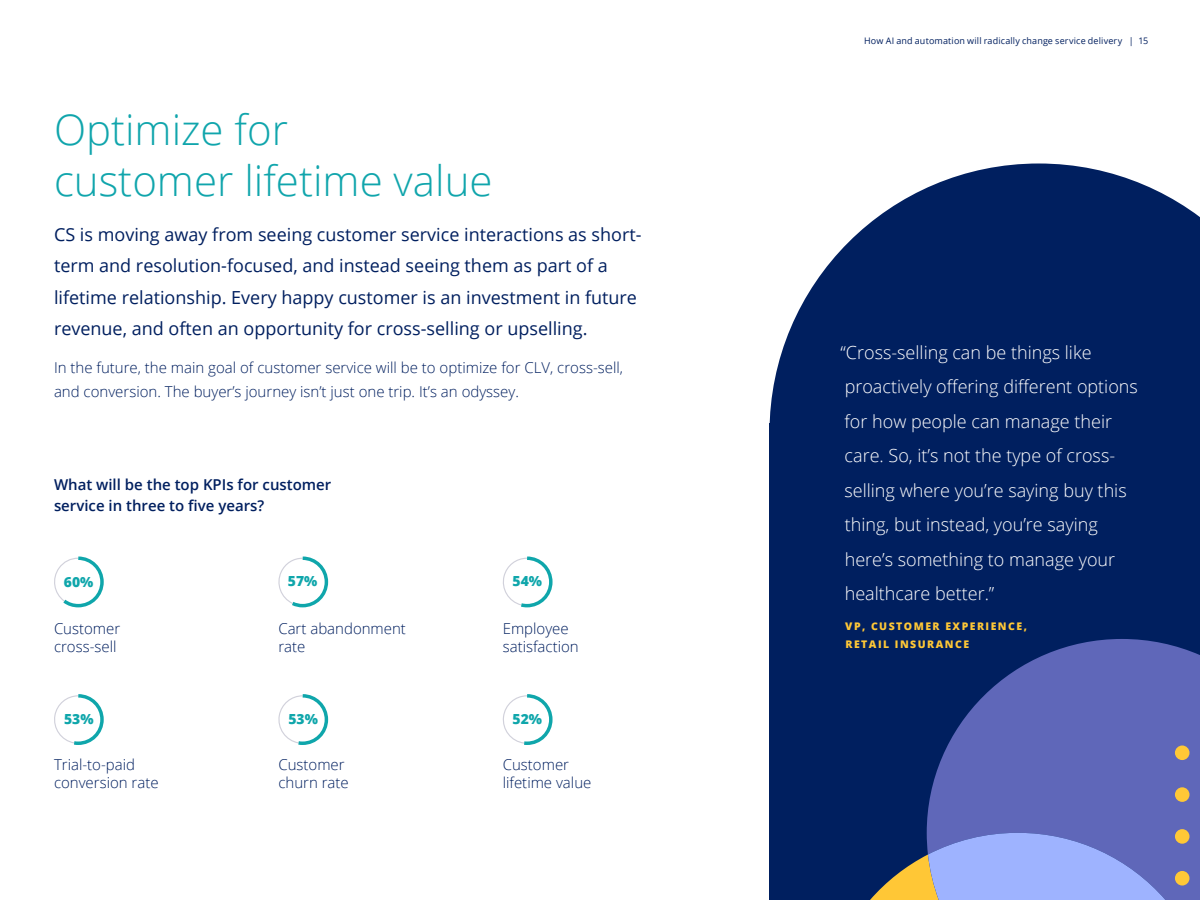
<style>
.page{position:relative;width:1200px;height:900px;background:#fff}
.page>*{position:absolute;margin:0;border:0;box-sizing:border-box;transform-origin:0 0}
.t1{font:300 42px/50.4px "Open Sans";color:#10a5ac}
.t2{font:18px/31.5px "Open Sans";color:#001f5f}
.t3{font:300 18px/34.5px "Open Sans";color:#fff}
.t4{font:300 15px/18px "Open Sans";color:#001f5f}
.t5{font:600 15px/21px "Open Sans";color:#001f5f}
.t6{font:800 13.95px "Open Sans";color:#0fa6ab}
.t7{font:800 10.5px/18px "Open Sans";letter-spacing:.14em;color:#ffc836}
.t8{font:9px "Open Sans";letter-spacing:.015em;color:#001f5f}
</style>
<div class="page">
<svg style="left:54px;top:556px;width:50px;height:52px"></svg>
<svg style="left:278px;top:556px;width:51px;height:52px"></svg>
<svg style="left:503px;top:556px;width:50px;height:52px"></svg>
<svg style="left:54px;top:694px;width:50px;height:51px"></svg>
<svg style="left:278px;top:694px;width:51px;height:51px"></svg>
<svg style="left:770px;top:164px;width:430px;height:259px;fill:#001f5f"></svg>
<div style="left:770px;top:423px;width:430px;height:477px;background:#001f5f"></div>
<svg style="left:927px;top:639px;width:273px;height:261px;fill:#5f67b9"></svg>
<svg style="left:870px;top:833px;width:295px;height:67px"></svg>
<div style="left:1175px;top:745px;width:14px;height:15px;background:#ffc836;border-radius:50%"></div>
<div style="left:1175px;top:787px;width:15px;height:15px;background:#ffc836;border-radius:50%"></div>
<div style="left:1175px;top:829px;width:14px;height:15px;background:#ffc836;border-radius:50%"></div>
<div style="left:1175px;top:871px;width:15px;height:15px;background:#ffc836;border-radius:50%"></div>
<svg style="left:503px;top:694px;width:50px;height:51px"></svg>
<h1 class="t1" style="left:54px;top:104px;width:440px">Optimize for<br>customer lifetime value</h1>
<p class="t2" style="left:54px;top:218px;width:589px">CS is moving away from seeing customer service interactions as short&shy;term and resolution-focused, and instead seeing them as part of a lifetime relationship. Every happy customer is an investment in future revenue, and often an opportunity for cross-selling or upselling.</p>
<p class="t4" style="left:54px;top:355px;width:571px;line-height:24px">In the future, the main goal of customer service will be to optimize for CLV, cross-sell, and conversion. The buyer’s journey isn’t just one trip. It’s an odyssey.</p>
<p class="t5" style="left:54px;top:474px;width:279px">What will be the top KPIs for customer service in three to five years?</p>
<p class="t6" style="left:64px;top:571px;width:31px">60%</p>
<p class="t6" style="left:288px;top:570px;width:31px">57%</p>
<p class="t6" style="left:513px;top:571px;width:31px">54%</p>
<p class="t4" style="left:54px;top:619px;width:68px">Customer cross-sell</p>
<p class="t4" style="left:278px;top:619px;width:129px">Cart abandonment rate</p>
<p class="t4" style="left:503px;top:619px;width:77px">Employee satisfaction</p>
<p class="t6" style="left:64px;top:709px;width:31px">53%</p>
<p class="t6" style="left:288px;top:709px;width:31px">53%</p>
<p class="t6" style="left:513px;top:708px;width:31px">52%</p>
<p class="t4" style="left:54px;top:755px;width:106px">Trial-to-paid conversion rate</p>
<p class="t4" style="left:278px;top:755px;width:72px">Customer churn rate</p>
<p class="t4" style="left:503px;top:755px;width:90px">Customer lifetime value</p>
<p class="t8" style="left:864px;top:35px;width:286px">How AI and automation will radically change service delivery | 15</p>
<p class="t3" style="left:841px;top:335px;width:299px">“Cross-selling can be things like proactively offering different options for how people can manage their care. So, it’s not the type of cross&shy;selling where you’re saying buy this thing, but instead, you’re saying here’s something to manage your healthcare better.”</p>
<p class="t7" style="left:845px;top:617px;width:183px">VP, CUSTOMER EXPERIENCE,<br>RETAIL INSURANCE</p>
</div>
